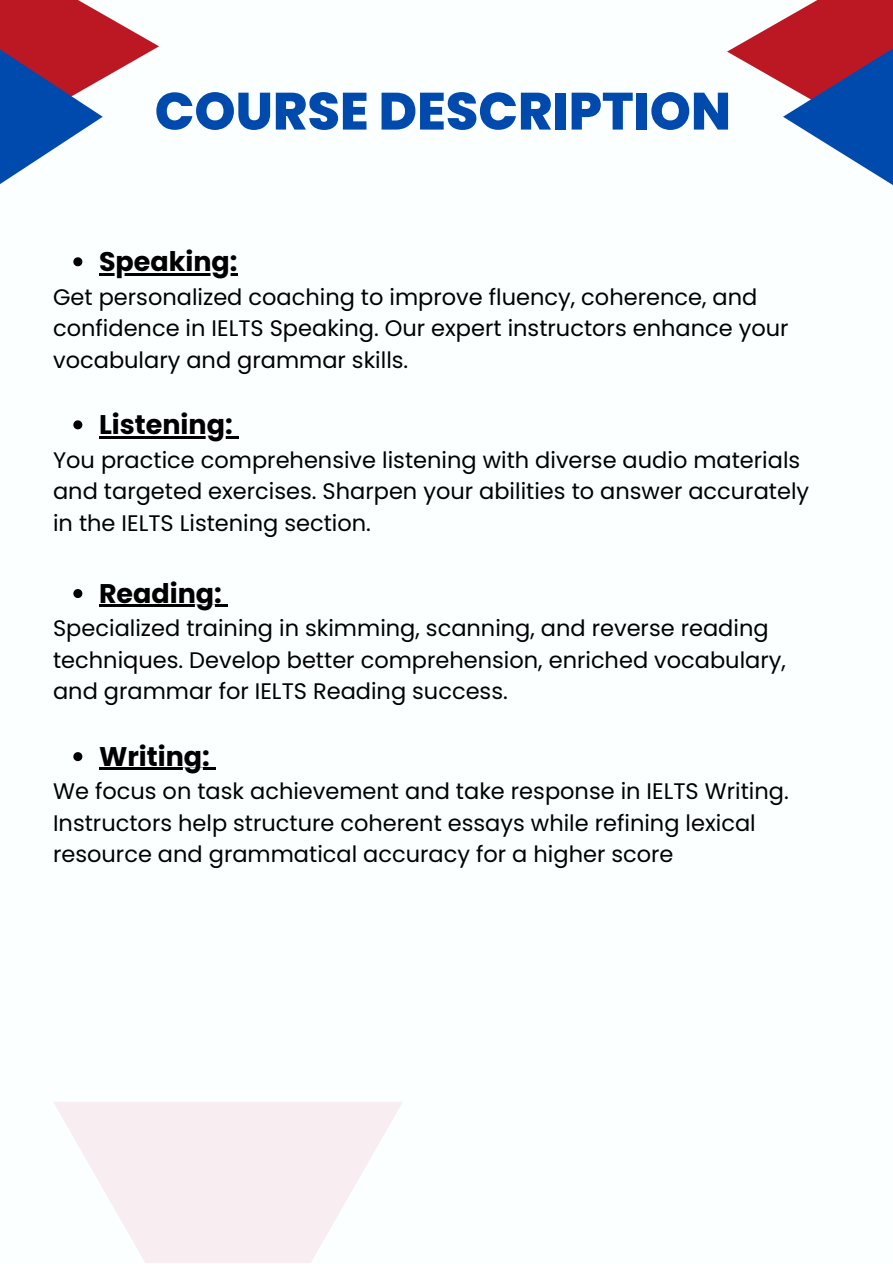
<style>
.page{position:relative;width:893px;height:1264px;background:#fff}
.page>*{position:absolute;margin:0;border:0;box-sizing:border-box;transform-origin:0 0}
.t1{font:800 52.35px "Poppins";color:#004aad}
.t2{font:700 27px "Poppins";color:#000}
.t3{font:22.5px/31.5px "Poppins";color:#000}
</style>
<div class="page">
<div style="left:0;top:0;width:892px;height:1262px;background:#fbffff"></div>
<div style="left:53px;top:1101px;width:350px;height:161px;background:linear-gradient(to right,#f9f2f4,#f9f2f4)"></div>
<svg style="left:727px;top:19px;width:56px;height:65px"></svg>
<svg style="left:783px;top:0;width:109px;height:185px"></svg>
<svg style="left:103px;top:14px;width:56px;height:65px"></svg>
<svg style="left:0;top:0;width:103px;height:267px"></svg>
<svg style="left:73px;top:257px;width:9px;height:9px"></svg>
<hr style="left:99px;top:273px;width:138px;height:2px;background:#000">
<svg style="left:73px;top:420px;width:9px;height:9px"></svg>
<hr style="left:99px;top:436px;width:134px;height:2px;background:#000">
<svg style="left:73px;top:589px;width:9px;height:9px"></svg>
<hr style="left:99px;top:604px;width:123px;height:3px;background:#000">
<svg style="left:222px;top:604px;width:6px;height:3px"></svg>
<svg style="left:73px;top:752px;width:9px;height:9px"></svg>
<hr style="left:99px;top:767px;width:111px;height:3px;background:#000">
<svg style="left:210px;top:767px;width:6px;height:3px"></svg>
<p class="t1" style="left:155px;top:75px;width:577px">COURSE DESCRIPTION</p>
<p class="t2" style="left:99px;top:242px;width:140px">Speaking:</p>
<p class="t3" style="left:53px;top:281px;width:736px">Get personalized coaching to improve fluency, coherence, and confidence in IELTS Speaking. Our expert instructors enhance your vocabulary and grammar skills.</p>
<p class="t2" style="left:99px;top:405px;width:135px">Listening:</p>
<p class="t3" style="left:53px;top:444px;width:757px">You practice comprehensive listening with diverse audio materials and targeted exercises. Sharpen your abilities to answer accurately in the IELTS Listening section.</p>
<p class="t2" style="left:99px;top:574px;width:124px">Reading:</p>
<p class="t3" style="left:53px;top:612px;width:734px">Specialized training in skimming, scanning, and reverse reading techniques. Develop better comprehension, enriched vocabulary, and grammar for IELTS Reading success.</p>
<p class="t2" style="left:99px;top:737px;width:112px">Writing:</p>
<p class="t3" style="left:53px;top:775px;width:737px">We focus on task achievement and take response in IELTS Writing.<br>Instructors help structure coherent essays while refining lexical resource and grammatical accuracy for a higher score</p>
</div>
